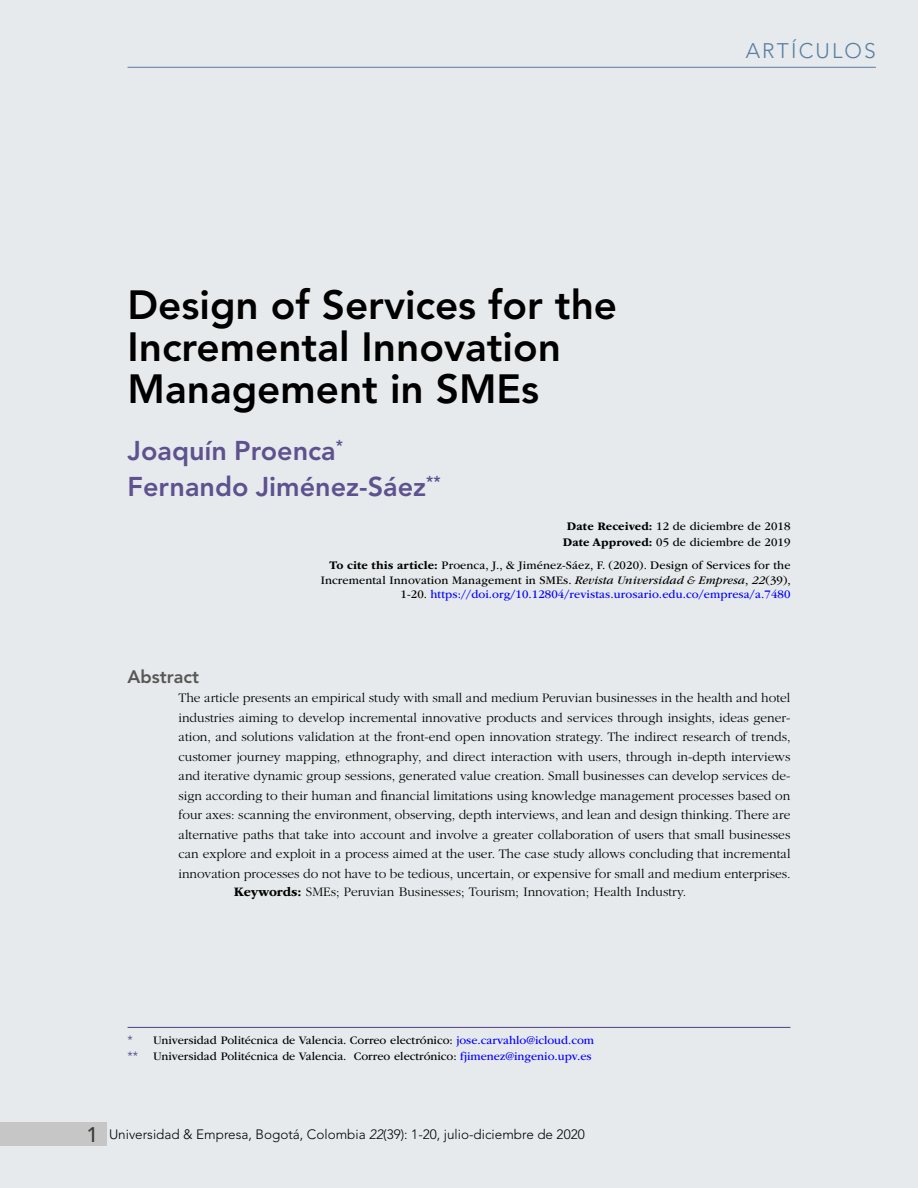
<style>
.page{position:relative;width:918px;height:1188px;background:#e7eaec}
.page>*{position:absolute;margin:0;border:0;box-sizing:border-box;transform-origin:0 0}
.t1{font:800 40.5px/42px "Avenir LT Std";color:#000}
.t2{font:800 27px/36px "Avenir LT Std";color:#5e518f}
.t3{font:300 21px "Avenir LT Std";letter-spacing:.1em;color:#587fa4}
.t4{font:800 18px "Avenir LT Std";color:#575756}
.t5{font:300 13.5px/19.5px "ITC Garamond Std";color:#000;text-align:justify}
.t6{font:300 13.5px "Avenir LT Std";color:#000}
.t7{font:12px/14.4px "ITC Garamond Std";letter-spacing:.01em;color:#000;text-align:center}
.s1{font-weight:700}
.s2{font-style:italic}
.s3{color:#00f}
.s4{font-family:"Avenir LT Std";color:#5e518f}
.s5{font-weight:500;font-size:21px;color:#3c3c3b}
</style>
<div class="page">
<hr style="left:128px;top:67px;width:748px;height:1px;background:#587fa4">
<div style="left:0;top:1122px;width:106px;height:23px;background:#c6c6c6"></div>
<hr style="left:128px;top:1027px;width:662px;height:1px;background:#5e518f">
<h3 class="t3" style="left:746px;top:39px;width:132px">ARTÍCULOS</h3>
<h1 class="t1" style="left:128px;top:284px;width:491px">Design of Services for the<br>Incremental Innovation<br>Management in SMEs</h1>
<h2 class="t2" style="left:128px;top:432px;width:315px">Joaquín Proenca<sup>*<br></sup>Fernando Jiménez-Sáez<sup>**</sup></h2>
<p class="t7" style="left:563px;top:518px;width:229px;line-height:16.2px"><span class="s1">Date Received:</span> 12 de diciembre de 2018<br><span class="s1">Date Approved:</span> 05 de diciembre de 2019</p>
<p class="t7" style="left:321px;top:559px;width:472px;text-align:right"><span class="s1">To cite this article:</span> Proenca, J., &amp; Jiménez-Sáez, F. (2020). Design of Services for the<br>Incremental Innovation Management in SMEs. <span class="s2">Revista Universidad &amp; Empresa</span>, <span class="s2">22</span>(39),<br>1-20. <span class="s3">https://doi.org/10.12804/revistas.urosario.edu.co/empresa/a.7480</span></p>
<h3 class="t4" style="left:128px;top:666px;width:73px">Abstract</h3>
<p class="t5" style="left:179px;top:689px;width:614px">The article presents an empirical study with small and medium Peruvian businesses in the health and hotel industries aiming to develop incremental innovative products and services through insights, ideas gener&shy;ation, and solutions validation at the front-end open innovation strategy. The indirect research of trends, customer journey mapping, ethnography, and direct interaction with users, through in-depth interviews and iterative dynamic group sessions, generated value creation. Small businesses can develop services de&shy;sign according to their human and financial limitations using knowledge management processes based on four axes: scanning the environment, observing, depth interviews, and lean and design thinking. There are alternative paths that take into account and involve a greater collaboration of users that small businesses can explore and exploit in a process aimed at the user. The case study allows concluding that incremental innovation processes do not have to be tedious, uncertain, or expensive for small and medium enterprises.</p>
<p class="t5" style="left:234px;top:882px;width:454px"><span class="s1">Keywords:</span> SMEs; Peruvian Businesses; Tourism; Innovation; Health Industry.</p>
<p class="t7" style="left:128px;top:1032px;width:468px;line-height:16.5px;text-align:left"><span class="s4">*</span> Universidad Politécnica de Valencia. Correo electrónico: <span class="s3">jose.carvahlo@icloud.com </span><span class="s4">**</span> Universidad Politécnica de Valencia. Correo electrónico: <span class="s3">fjimenez@ingenio.upv.es</span></p>
<p class="t6" style="left:87px;top:1126px;width:500px"><span class="s5">1</span> Universidad &amp; Empresa, Bogotá, Colombia <span class="s2">22</span>(39): 1-20, julio-diciembre de 2020</p>
</div>
